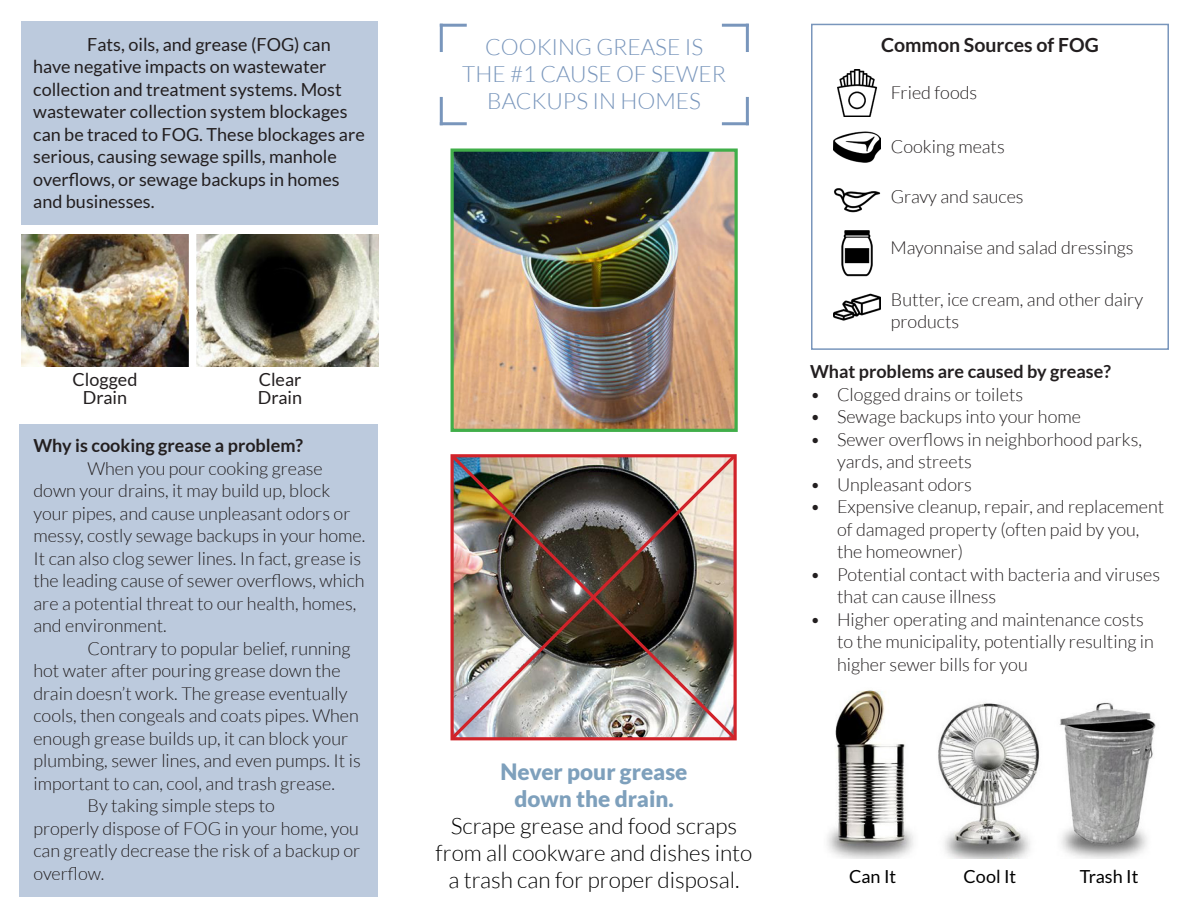
<style>
.page{position:relative;width:1188px;height:918px;background:#fff}
.page>*{position:absolute;margin:0;border:0;box-sizing:border-box;transform-origin:0 0}
.t1{font:300 22.5px "Lato";color:#000}
.t2{font:300 22.5px/27px "Lato";color:#7996bc;text-align:center}
.t3{font:900 22.5px "Lato";color:#7ea0bc}
.t4{font:700 19.5px "Lato";color:#231f20}
.t5{font:300 18px/22.5px "Lato";color:#231f20}
.t6{font:18px/22.5px "Lato";color:#231f20}
.t7{font:700 18px "Lato";color:#231f20}
.t8{font:18px "Lato";color:#000}
</style>
<div class="page">
<div style="left:21px;top:22px;width:357px;height:203px;background:#bccadd"></div>
<div style="left:20px;top:425px;width:358px;height:472px;background:#bccadd"></div>
<img style="left:21px;top:234px;width:357px;height:132px">
<div style="left:189px;top:230px;width:7px;height:147px;background:#fff"></div>
<hr style="left:440px;top:24px;width:27px;height:3px;background:#7996bc">
<hr style="left:440px;top:24px;width:3px;height:28px;background:#7996bc">
<hr style="left:440px;top:97px;width:3px;height:28px;background:#7996bc">
<hr style="left:440px;top:122px;width:27px;height:3px;background:#7996bc">
<hr style="left:746px;top:24px;width:3px;height:28px;background:#7996bc">
<hr style="left:722px;top:24px;width:27px;height:3px;background:#7996bc">
<hr style="left:722px;top:122px;width:27px;height:3px;background:#7996bc">
<hr style="left:746px;top:97px;width:3px;height:28px;background:#7996bc">
<img style="left:455px;top:153px;width:279px;height:275px">
<div style="left:451px;top:149px;width:287px;height:283px;border:3px solid #40ae49"></div>
<img style="left:450px;top:454px;width:287px;height:287px">
<img style="left:827px;top:690px;width:87px;height:169px">
<img style="left:938px;top:702px;width:101px;height:157px">
<img style="left:1059px;top:702px;width:97px;height:157px">
<div style="left:811px;top:24px;width:358px;height:326px;border:2px solid #7996bc"></div>
<img style="left:837px;top:70px;width:41px;height:47px">
<img style="left:833px;top:131px;width:47px;height:32px">
<img style="left:834px;top:188px;width:46px;height:25px">
<img style="left:841px;top:230px;width:32px;height:47px">
<img style="left:833px;top:293px;width:47px;height:28px">
<p class="t6" style="left:33px;top:33px;width:333px;text-indent:54px">Fats, oils, and grease (FOG) can have negative impacts on wastewater collection and treatment systems. Most wastewater collection system blockages can be traced to FOG. These blockages are serious, causing sewage spills, manhole overflows, or sewage backups in homes and businesses.</p>
<p class="t6" style="left:73px;top:368px;width:66px">Clogged</p>
<p class="t6" style="left:83px;top:386px;width:46px">Drain</p>
<p class="t6" style="left:259px;top:368px;width:44px">Clear</p>
<p class="t6" style="left:258px;top:386px;width:46px">Drain</p>
<p class="t7" style="left:33px;top:436px;width:271px">Why is cooking grease a problem?</p>
<p class="t5" style="left:33px;top:457px;width:333px;text-indent:54px">When you pour cooking grease down your drains, it may build up, block your pipes, and cause unpleasant odors or messy, costly sewage backups in your home.</p>
<p class="t5" style="left:33px;top:547px;width:333px">It can also clog sewer lines. In fact, grease is the leading cause of sewer overflows, which are a potential threat to our health, homes, and environment.</p>
<p class="t5" style="left:33px;top:637px;width:329px;text-indent:54px">Contrary to popular belief, running hot water after pouring grease down the drain doesn’t work. The grease eventually cools, then congeals and coats pipes. When enough grease builds up, it can block your plumbing, sewer lines, and even pumps. It is important to can, cool, and trash grease.</p>
<p class="t5" style="left:87px;top:795px;width:189px">By taking simple steps to</p>
<p class="t5" style="left:33px;top:817px;width:328px;text-align:justify">properly dispose of FOG in your home, you can greatly decrease the risk of a backup or overflow.</p>
<p class="t2" style="left:485px;top:34px;width:220px">COOKING GREASE IS</p>
<p class="t2" style="left:462px;top:61px;width:265px">THE #1 CAUSE OF SEWER<br>BACKUPS IN HOMES</p>
<p class="t3" style="left:501px;top:758px;width:188px">Never pour grease</p>
<p class="t3" style="left:514px;top:785px;width:161px">down the drain.</p>
<p class="t1" style="left:451px;top:813px;width:288px">Scrape grease and food scraps</p>
<p class="t1" style="left:436px;top:840px;width:318px">from all cookware and dishes into</p>
<p class="t1" style="left:449px;top:867px;width:293px">a trash can for proper disposal.</p>
<p class="t4" style="left:881px;top:34px;width:219px">Common Sources of FOG</p>
<p class="t5" style="left:891px;top:82px;width:88px">Fried foods</p>
<p class="t5" style="left:891px;top:135px;width:115px">Cooking meats</p>
<p class="t5" style="left:891px;top:185px;width:134px">Gravy and sauces</p>
<p class="t5" style="left:890px;top:237px;width:245px">Mayonnaise and salad dressings</p>
<p class="t5" style="left:891px;top:289px;width:254px;line-height:21.6px">Butter, ice cream, and other dairy products</p>
<p class="t7" style="left:810px;top:361px;width:303px">What problems are caused by grease?</p>
<p class="t5" style="left:810px;top:383px;width:215px">• Clogged drains or toilets</p>
<p class="t5" style="left:810px;top:406px;width:272px">• Sewage backups into your home</p>
<p class="t5" style="left:837px;top:428px;width:306px;text-indent:-27px">• Sewer overflows in neighborhood parks, yards, and streets</p>
<p class="t5" style="left:810px;top:473px;width:164px">• Unpleasant odors</p>
<p class="t5" style="left:837px;top:496px;width:329px;text-indent:-27px">• Expensive cleanup, repair, and replacement of damaged property (often paid by you, the homeowner)</p>
<p class="t5" style="left:837px;top:563px;width:325px;text-indent:-27px">• Potential contact with bacteria and viruses that can cause illness</p>
<p class="t5" style="left:837px;top:608px;width:318px;text-indent:-27px">• Higher operating and maintenance costs to the municipality, potentially resulting in higher sewer bills for you</p>
<p class="t8" style="left:849px;top:867px;width:49px">Can It</p>
<p class="t8" style="left:964px;top:867px;width:54px">Cool It</p>
<p class="t8" style="left:1080px;top:867px;width:60px">Trash It</p>
</div>
